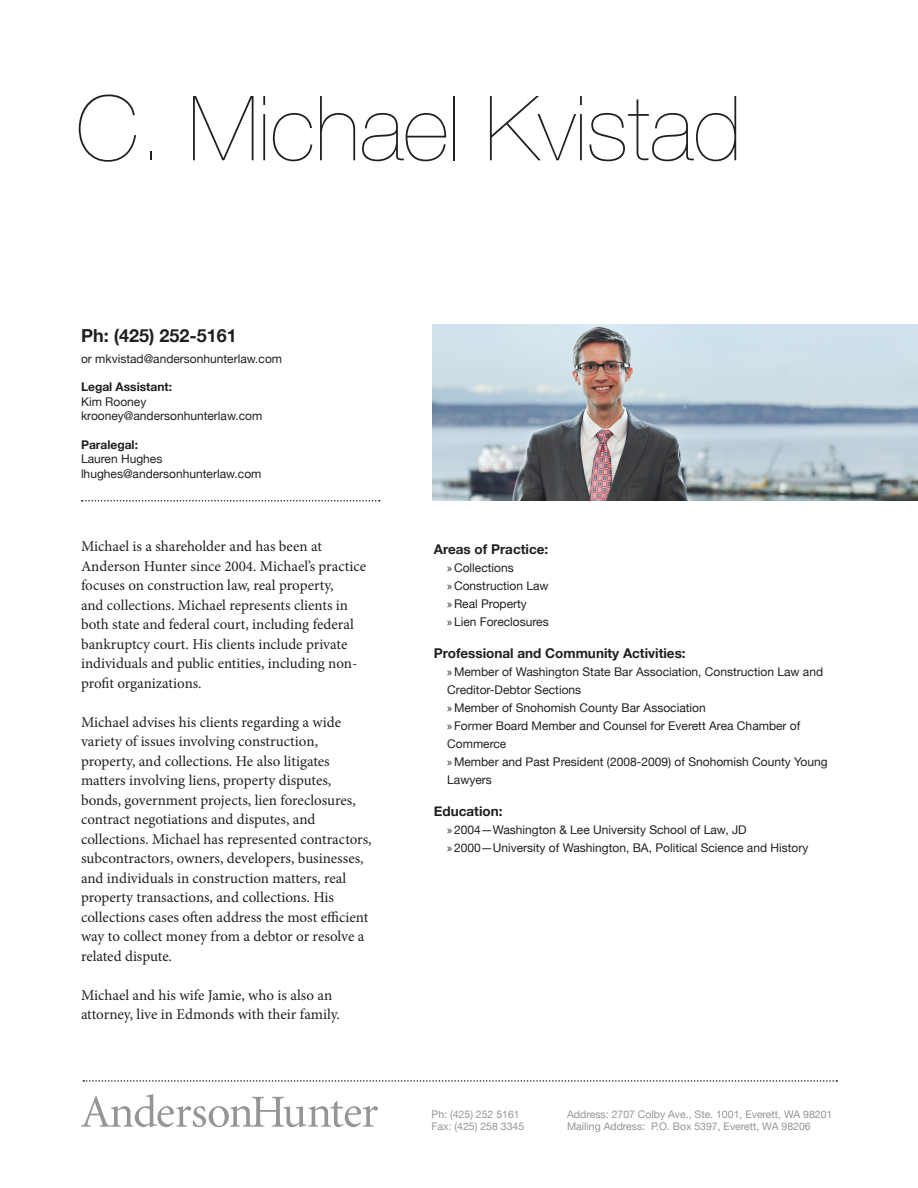
<style>
.page{position:relative;width:918px;height:1188px;background:#fff}
.page>*{position:absolute;margin:0;border:0;box-sizing:border-box;transform-origin:0 0}
.t1{font:200 90px "Helvetica Neue";color:#231f20}
.t2{font:700 18px "Helvetica Neue";color:#231f20}
.t3{font:15px/19.5px "Minion Pro";color:#231f20}
.t4{font:700 13.5px "Helvetica Neue";color:#231f20}
.bullets{font:12px/18px "Helvetica Neue";color:#231f20}
.t5{font:700 12px "Helvetica Neue";color:#231f20}
.t6{font:10.5px "Helvetica Neue";color:#939598}
.s1{font-family:"Myriad Pro"}
</style>
<div class="page">
<svg style="left:82px;top:500px;width:298px;height:2px"></svg>
<svg style="left:83px;top:1080px;width:754px;height:2px"></svg>
<svg style="left:81px;top:1094px;width:297px;height:33px"></svg>
<img style="left:432px;top:324px;width:486px;height:177px">
<p class="t1" style="left:76px;top:58px;width:667px">C. Michael Kvistad</p>
<p class="t2" style="left:81px;top:321px;width:157px">Ph: (425) 252-5161</p>
<p class="bullets" style="left:81px;top:350px;width:203px">or mkvistad@andersonhunterlaw.com</p>
<p class="t5" style="left:81px;top:378px;width:93px">Legal Assistant:</p>
<p class="bullets" style="left:81px;top:393px;width:67px">Kim Rooney</p>
<p class="bullets" style="left:81px;top:408px;width:183px">krooney@andersonhunterlaw.com</p>
<p class="t5" style="left:81px;top:435px;width:59px">Paralegal:</p>
<p class="bullets" style="left:81px;top:451px;width:83px">Lauren Hughes</p>
<p class="bullets" style="left:81px;top:465px;width:182px">lhughes@andersonhunterlaw.com</p>
<p class="t3" style="left:81px;top:537px;width:287px">Michael is a shareholder and has been at Anderson Hunter since 2004. Michael’s practice focuses on construction law, real property,<br>and collections. Michael represents clients in both state and federal court, including federal bankruptcy court. His clients include private individuals and public entities, including non&shy;profit organizations.</p>
<p class="t3" style="left:81px;top:712px;width:292px">Michael advises his clients regarding a wide variety of issues involving construction, property, and collections. He also litigates matters involving liens, property disputes, bonds, government projects, lien foreclosures, contract negotiations and disputes, and collections. Michael has represented contractors, subcontractors, owners, developers, businesses, and individuals in construction matters, real property transactions, and collections. His collections cases often address the most efficient way to collect money from a debtor or resolve a related dispute.</p>
<p class="t3" style="left:81px;top:985px;width:261px">Michael and his wife Jamie, who is also an attorney, live in Edmonds with their family.</p>
<p class="t4" style="left:434px;top:538px;width:116px">Areas of Practice:</p>
<p class="bullets" style="left:447px;top:559px;width:68px"><span class="s1">»</span>Collections</p>
<p class="bullets" style="left:447px;top:577px;width:103px"><span class="s1">»</span>Construction Law</p>
<p class="bullets" style="left:447px;top:595px;width:81px"><span class="s1">»</span>Real Property</p>
<p class="bullets" style="left:447px;top:613px;width:103px"><span class="s1">»</span> Lien Foreclosures</p>
<p class="t4" style="left:434px;top:643px;width:253px">Professional and Community Activities:</p>
<p class="bullets" style="left:447px;top:663px;width:377px"><span class="s1">»</span>Member of Washington State Bar Association, Construction Law and<br>Creditor-Debtor Sections</p>
<p class="bullets" style="left:447px;top:699px;width:260px"><span class="s1">»</span>Member of Snohomish County Bar Association</p>
<p class="bullets" style="left:447px;top:717px;width:355px"><span class="s1">»</span>Former Board Member and Counsel for Everett Area Chamber of<br>Commerce</p>
<p class="bullets" style="left:447px;top:753px;width:382px"><span class="s1">»</span>Member and Past President (2008-2009) of Snohomish County Young<br>Lawyers</p>
<p class="t4" style="left:434px;top:801px;width:70px">Education:</p>
<p class="bullets" style="left:447px;top:822px;width:301px"><span class="s1">»</span> 2004—Washington &amp; Lee University School of Law, JD</p>
<p class="bullets" style="left:447px;top:840px;width:363px"><span class="s1">»</span> 2000—University of Washington, BA, Political Science and History</p>
<p class="t6" style="left:432px;top:1106px;width:90px">Ph: (425) 252 5161</p>
<p class="t6" style="left:432px;top:1119px;width:94px">Fax: (425) 258 3345</p>
<p class="t6" style="left:567px;top:1107px;width:267px">Address: 2707 Colby Ave., Ste. 1001, Everett, WA 98201</p>
<p class="t6" style="left:567px;top:1119px;width:245px">Mailing Address: P.O. Box 5397, Everett, WA 98206</p>
</div>
